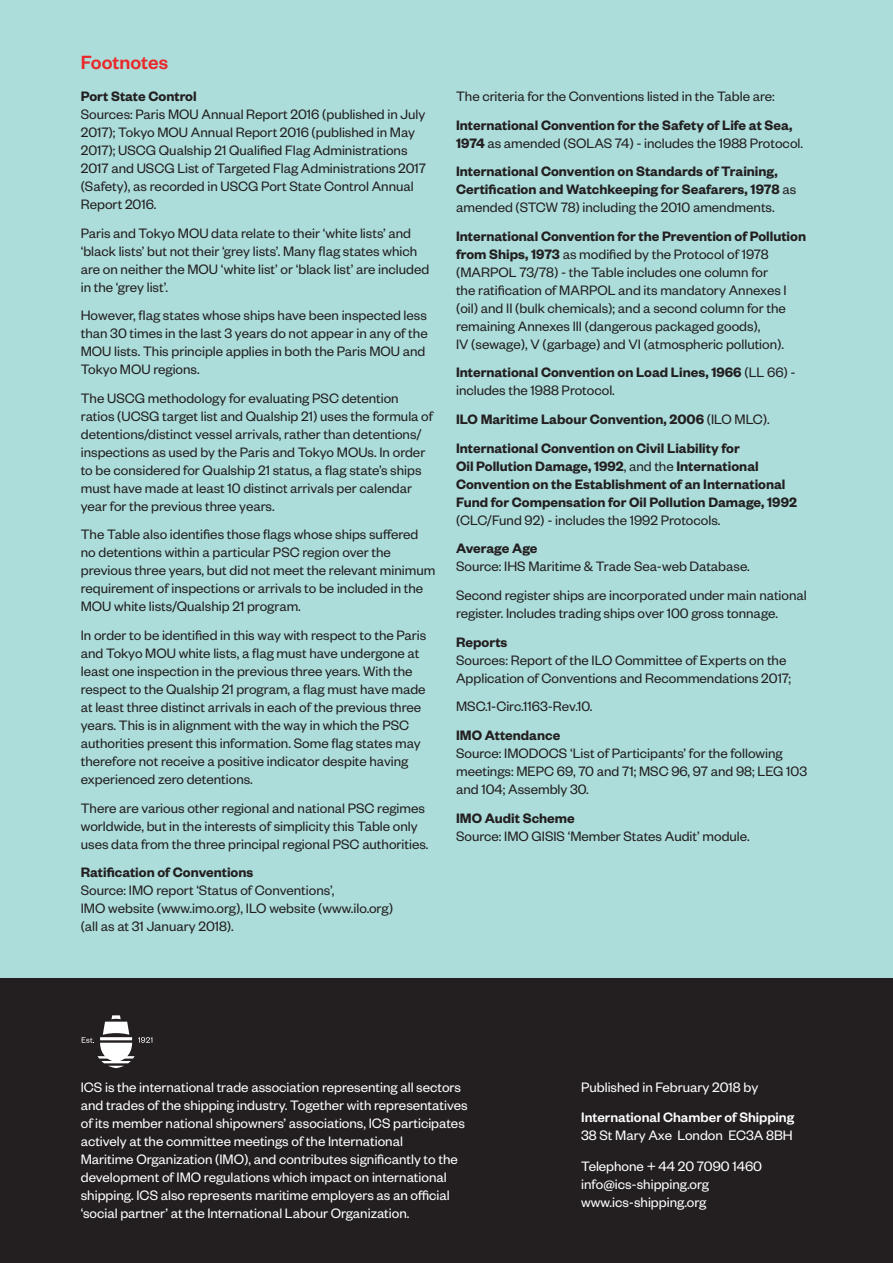
<style>
.page{position:relative;width:893px;height:1263px;background:#acddda}
.page>*{position:absolute;margin:0;border:0;box-sizing:border-box;transform-origin:0 0}
.Page_header{font:500 21px "Founders Grotesk";color:#e9292a}
.t1{font:15px/18px "Founders Grotesk";color:#231f20}
.t2{font:600 15px/18px "Founders Grotesk";color:#231f20}
.t3{font:15px/18px "Founders Grotesk";color:#fff}
.t4{font:500 15px/18px "Founders Grotesk";color:#fff}
.s1{font-weight:600}
.s2{font-weight:400}
</style>
<div class="page">
<div style="left:0;top:979px;width:893px;height:284px;background:#231f20"></div>
<hr style="left:892px;top:476px;width:1px;height:103px;background:#00b7ae">
<svg style="left:82px;top:1015px;width:70px;height:53px"></svg>
<p class="Page_header" style="left:81px;top:49px;width:89px">Footnotes</p>
<p class="t1" style="left:81px;top:86px;width:347px"><span class="s1">Port State Control<br></span>Sources: Paris MOU Annual Report 2016 (published in July 2017); Tokyo MOU Annual Report 2016 (published in May 2017); USCG Qualship 21 Qualified Flag Administrations 2017 and USCG List of Targeted Flag Administrations 2017 (Safety), as recorded in USCG Port State Control Annual Report 2016.</p>
<p class="t1" style="left:81px;top:223px;width:350px">Paris and Tokyo MOU data relate to their ‘white lists’ and ‘black lists’ but not their ‘grey lists’. Many flag states which are on neither the MOU ‘white list’ or ‘black list’ are included in the ‘grey list’.</p>
<p class="t1" style="left:81px;top:306px;width:348px">However, flag states whose ships have been inspected less than 30 times in the last 3 years do not appear in any of the MOU lists. This principle applies in both the Paris MOU and Tokyo MOU regions.</p>
<p class="t1" style="left:81px;top:388px;width:354px">The USCG methodology for evaluating PSC detention ratios (UCSG target list and Qualship 21) uses the formula of detentions/distinct vessel arrivals, rather than detentions/ inspections as used by the Paris and Tokyo MOUs. In order to be considered for Qualship 21 status, a flag state’s ships must have made at least 10 distinct arrivals per calendar year for the previous three years.</p>
<p class="t1" style="left:81px;top:525px;width:356px">The Table also identifies those flags whose ships suffered no detentions within a particular PSC region over the previous three years, but did not meet the relevant minimum requirement of inspections or arrivals to be included in the MOU white lists/Qualship 21 program.</p>
<p class="t1" style="left:81px;top:626px;width:347px">In order to be identified in this way with respect to the Paris and Tokyo MOU white lists, a flag must have undergone at least one inspection in the previous three years. With the respect to the Qualship 21 program, a flag must have made at least three distinct arrivals in each of the previous three years. This is in alignment with the way in which the PSC authorities present this information. Some flag states may therefore not receive a positive indicator despite having experienced zero detentions.</p>
<p class="t1" style="left:81px;top:798px;width:349px">There are various other regional and national PSC regimes worldwide, but in the interests of simplicity this Table only uses data from the three principal regional PSC authorities.</p>
<p class="t1" style="left:81px;top:863px;width:314px"><span class="s1">Ratification of Conventions<br></span>Source: IMO report ‘Status of Conventions’,<br>IMO website (www.imo.org), ILO website (www.ilo.org) (all as at 31 January 2018).</p>
<p class="t1" style="left:456px;top:86px;width:320px">The criteria for the Conventions listed in the Table are:</p>
<p class="t2" style="left:456px;top:115px;width:349px">International Convention for the Safety of Life at Sea,<br>1974 <span class="s2">as amended (SOLAS 74) - includes the 1988 Protocol.</span></p>
<p class="t2" style="left:456px;top:162px;width:342px">International Convention on Standards of Training,<br>Certification and Watchkeeping for Seafarers, 1978 <span class="s2">as amended (STCW 78) including the 2010 amendments.</span></p>
<p class="t1" style="left:456px;top:226px;width:351px"><span class="s1">International Convention for the Prevention of Pollution from Ships, 1973</span> as modified by the Protocol of 1978 (MARPOL 73/78) - the Table includes one column for<br>the ratification of MARPOL and its mandatory Annexes I (oil) and II (bulk chemicals); and a second column for the remaining Annexes III (dangerous packaged goods),<br>IV (sewage), V (garbage) and VI (atmospheric pollution).</p>
<p class="t2" style="left:456px;top:363px;width:341px">International Convention on Load Lines, 1966 <span class="s2">(LL 66) - includes the 1988 Protocol.</span></p>
<p class="t2" style="left:456px;top:409px;width:315px">ILO Maritime Labour Convention, 2006 <span class="s2">(ILO MLC).</span></p>
<p class="t2" style="left:456px;top:438px;width:342px">International Convention on Civil Liability for<br>Oil Pollution Damage, 1992<span class="s2">, and the</span> International Convention on the Establishment of an International Fund for Compensation for Oil Pollution Damage, 1992 <span class="s2">(CLC/Fund 92) - includes the 1992 Protocols.</span></p>
<p class="t1" style="left:456px;top:539px;width:295px"><span class="s1">Average Age<br></span>Source: IHS Maritime &amp; Trade Sea-web Database.</p>
<p class="t1" style="left:456px;top:585px;width:352px">Second register ships are incorporated under main national register. Includes trading ships over 100 gross tonnage.</p>
<p class="t1" style="left:456px;top:632px;width:337px"><span class="s1">Reports<br></span>Sources: Report of the ILO Committee of Experts on the<br>Application of Conventions and Recommendations 2017;</p>
<p class="t1" style="left:456px;top:697px;width:138px">MSC.1-Circ.1163-Rev.10.</p>
<p class="t1" style="left:456px;top:725px;width:353px"><span class="s1">IMO Attendance<br></span>Source: IMODOCS ‘List of Participants’ for the following meetings: MEPC 69, 70 and 71; MSC 96, 97 and 98; LEG 103 and 104; Assembly 30.</p>
<p class="t1" style="left:456px;top:808px;width:295px"><span class="s1">IMO Audit Scheme<br></span>Source: IMO GISIS ‘Member States Audit’ module.</p>
<p class="t3" style="left:81px;top:1077px;width:388px">ICS is the international trade association representing all sectors and trades of the shipping industry. Together with representatives of its member national shipowners’ associations, ICS participates actively at the committee meetings of the International<br>Maritime Organization (IMO), and contributes significantly to the development of IMO regulations which impact on international shipping. ICS also represents maritime employers as an official ‘social partner’ at the International Labour Organization.</p>
<p class="t3" style="left:581px;top:1077px;width:179px">Published in February 2018 by</p>
<p class="t4" style="left:581px;top:1108px;width:215px">International Chamber of Shipping<br><span class="s2">38 St Mary Axe London EC3A 8BH</span></p>
<p class="t3" style="left:581px;top:1156px;width:182px">Telephone + 44 20 7090 1460 info@ics-shipping.org www.ics-shipping.org</p>
</div>
